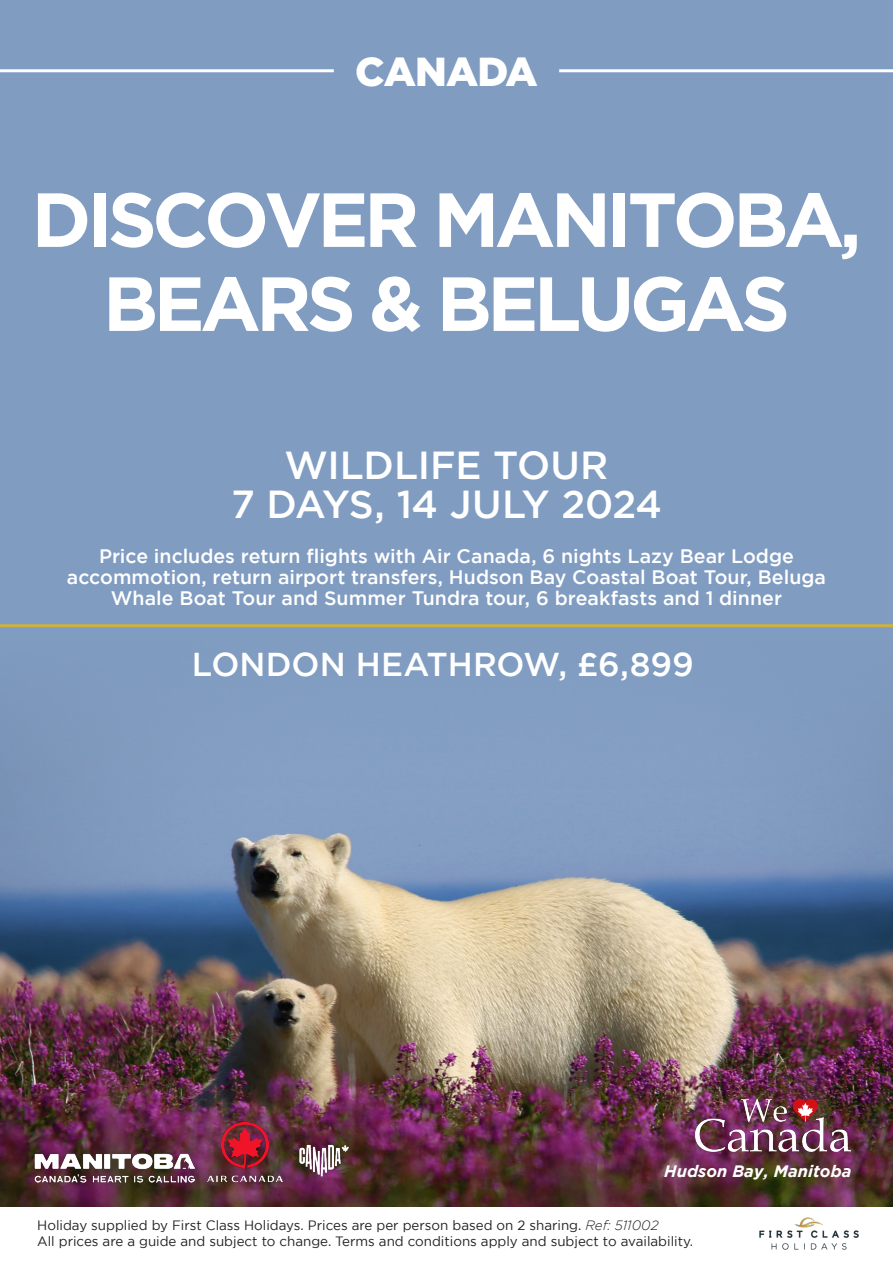
<style>
.page{position:relative;width:893px;height:1263px;background:#fff}
.page>*{position:absolute;margin:0;border:0;box-sizing:border-box;transform-origin:0 0}
.t1{font:700 76.5px/84px "Gotham";letter-spacing:-.06em;color:#fff;text-align:center}
.t2{font:900 40.5px "Gotham";letter-spacing:-.02em;color:#fff}
.t3{font:500 39px/39px "Gotham";letter-spacing:-.01em;color:#fff;text-align:center}
.t4{font:500 33px "Gotham";color:#fff}
.t5{font:500 19.5px/21px "Gotham";color:#fff;text-align:center}
.t6{font:italic 700 16.5px "Gotham";color:#fff}
.t7{font:13.5px/16.5px "Gotham";color:#231f20}
.s1{font-weight:300;font-style:italic}
</style>
<div class="page">
<div style="left:0;top:0;width:893px;height:1209px;background:#809cc1"></div>
<img style="left:0;top:743px;width:893px;height:465px">
<div style="left:0;top:1208px;width:893px;height:55px;background:#fff"></div>
<img style="left:693px;top:1094px;width:158px;height:71px">
<img style="left:759px;top:1217px;width:100px;height:33px">
<img style="left:35px;top:1153px;width:159px;height:29px">
<img style="left:207px;top:1122px;width:76px;height:60px">
<img style="left:289px;top:1137px;width:62px;height:41px">
<hr style="left:0;top:69px;width:334px;height:3px;background:#fff">
<hr style="left:559px;top:69px;width:334px;height:3px;background:#fff">
<hr style="left:0;top:624px;width:893px;height:3px;background:#cfb13d">
<p class="t2" style="left:355px;top:48px;width:184px">CANADA</p>
<p class="t1" style="left:31px;top:176px;width:831px">DISCOVER MANITOBA,<br>BEARS &amp; BELUGAS</p>
<p class="t3" style="left:231px;top:445px;width:432px">WILDLIFE TOUR<br>7 DAYS, 14 JULY 2024</p>
<p class="t5" style="left:67px;top:545px;width:761px">Price includes return flights with Air Canada, 6 nights Lazy Bear Lodge accommotion, return airport transfers, Hudson Bay Coastal Boat Tour, Beluga<br>Whale Boat Tour and Summer Tundra tour, 6 breakfasts and 1 dinner</p>
<p class="t4" style="left:192px;top:645px;width:503px">LONDON HEATHROW, £6,899</p>
<p class="t6" style="left:664px;top:1162px;width:189px">Hudson Bay, Manitoba</p>
<p class="t7" style="left:37px;top:1217px;width:657px">Holiday supplied by First Class Holidays. Prices are per person based on 2 sharing. <span class="s1">Ref: 511002<br></span>All prices are a guide and subject to change. Terms and conditions apply and subject to availability.</p>
</div>
